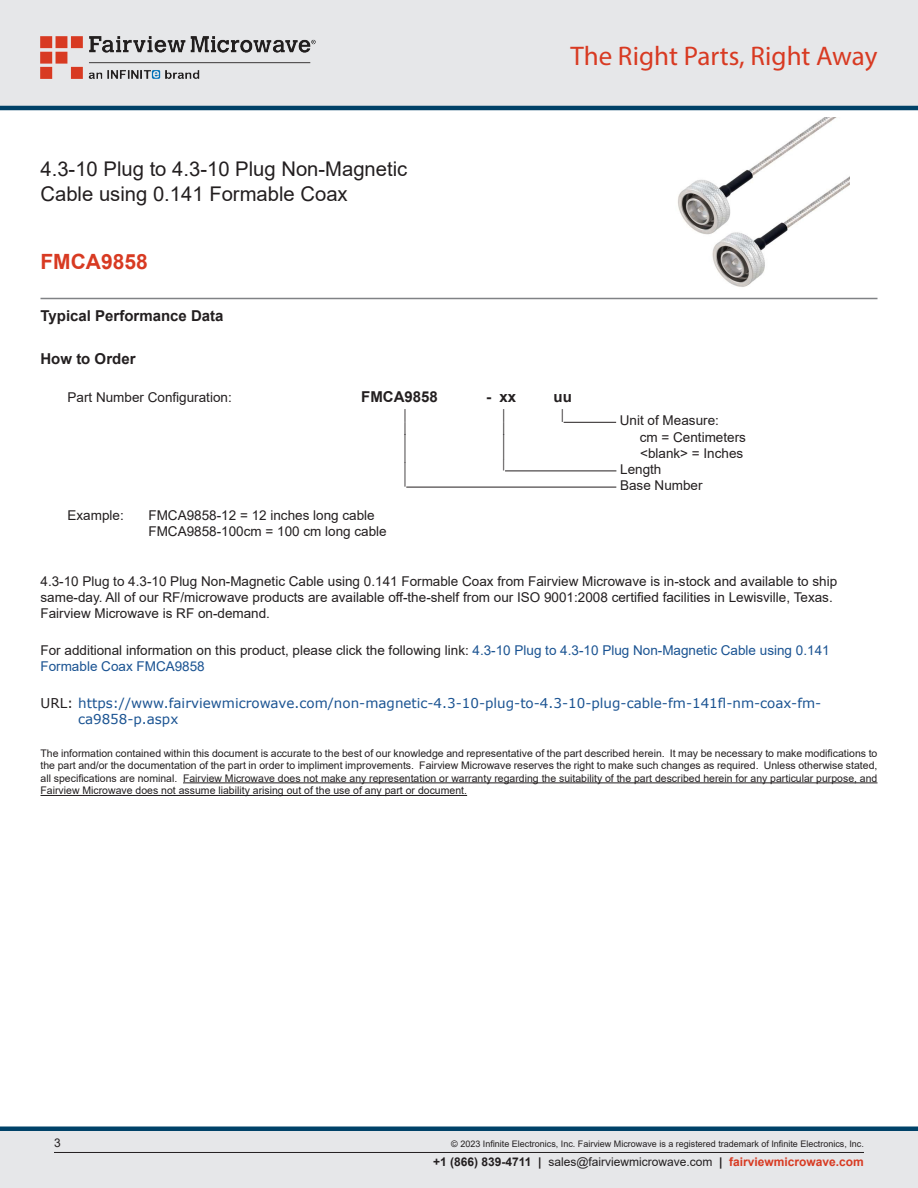
<style>
.page{position:relative;width:918px;height:1188px;background:#fff}
.page>*{position:absolute;margin:0;border:0;box-sizing:border-box;transform-origin:0 0}
.Specs_Para{font:30px "Arial";color:#231f20;scale:.33 1}
.t1{font:27px "Myriad Pro";color:#d83a22}
.Specs_Para-2{font:26.85px "Arial";color:#231f20;scale:.37 1}
.Specs_Para-3{font:25.8px "Arial";color:#231f20;scale:.39 1}
.Branded_Part_No{font:700 21px "Arial";color:#d83a22}
.Web_Description_Para{font:20.25px/24.3px "Arial";color:#231f20}
.Head1{font:700 15px "Arial";color:#231f20}
.Specs_Para-4{font:700 15px "Arial";color:#231f20}
.Specs_Para-5{font:700 15px "Arial";color:#231f20;scale:1.04 1}
.Web_Description_Para-2{font:13.5px/16.2px "Arial";color:#231f20}
.Specs_Para-6{font:13.5px "Arial";color:#231f20}
.Web_Description_Para-3{font:13.5px/16.2px "Arial";color:#1a5392}
.URL_para{font:13.5px/16.2px "Verdana";color:#1a5392}
.Specs_Para-7{font:13.5px "Arial";color:#231f20;scale:.75 1}
.t2{font:12px "Arial";color:#231f20}
.Specs_Para-8{font:11.25px "Arial";color:#231f20;scale:.86 1}
.t3{font:10.5px/12.6px "Arial";color:#231f20;text-align:justify}
.Copyright_disclaimer{font:9px "Arial";color:#231f20}
.s1{color:#231f20}
.s2{font-weight:700}
.s3{font-weight:700;color:#d83a22}
</style>
<div class="page">
<div style="left:0;top:1131px;width:918px;height:57px;background:#e6e7e9"></div>
<div style="left:0;top:1126px;width:918px;height:5px;background:#004268"></div>
<div style="left:0;top:0;width:918px;height:108px;background:#e6e7e9"></div>
<hr style="left:0;top:106px;width:918px;height:4px;background:#004268">
<img style="left:40px;top:36px;width:276px;height:42px">
<hr style="left:54px;top:1152px;width:810px;height:1px;background:#231f20">
<hr style="left:40px;top:298px;width:838px;height:1px;background:#808285">
<img style="left:678px;top:117px;width:171px;height:170px">
<hr style="left:564px;top:422px;width:52px;height:1px;background:#231f20">
<hr style="left:505px;top:470px;width:111px;height:1px;background:#231f20">
<hr style="left:406px;top:487px;width:210px;height:1px;background:#231f20">
<hr style="left:183px;top:782px;width:694px;height:1px;background:#231f20">
<hr style="left:40px;top:795px;width:427px;height:1px;background:#231f20">
<h1 class="Web_Description_Para" style="left:40px;top:157px;width:368px">4.3-10 Plug to 4.3-10 Plug Non-Magnetic<br>Cable using 0.141 Formable Coax</h1>
<p class="Branded_Part_No" style="left:40px;top:247px;width:109px">FMCA9858</p>
<h2 class="t1" style="left:571px;top:39px;width:308px">The Right Parts, Right Away</h2>
<p class="Head1" style="left:40px;top:306px;width:185px">Typical Performance Data</p>
<p class="Head1" style="left:40px;top:348px;width:97px">How to Order</p>
<p class="Specs_Para-6" style="left:68px;top:388px;width:166px">Part Number Configuration:</p>
<p class="Specs_Para-4" style="left:361px;top:387px;width:78px">FMCA9858</p>
<p class="Specs_Para-5" style="left:486px;top:387px;width:31px">- xx</p>
<p class="Specs_Para-4" style="left:554px;top:387px;width:20px">uu</p>
<p class="Specs_Para-7" style="left:404px;top:405px;width:5px">|</p>
<p class="Specs_Para-7" style="left:503px;top:405px;width:5px">|</p>
<p class="Specs_Para-7" style="left:561px;top:405px;width:5px">|</p>
<p class="Specs_Para-6" style="left:620px;top:411px;width:101px">Unit of Measure:</p>
<p class="Specs_Para-7" style="left:404px;top:418px;width:5px">|</p>
<p class="Specs_Para-7" style="left:503px;top:418px;width:5px">|</p>
<p class="Specs_Para-6" style="left:640px;top:428px;width:108px">cm = Centimeters</p>
<p class="Specs_Para" style="left:404px;top:425px;width:9px">|</p>
<p class="Specs_Para-2" style="left:503px;top:426px;width:9px">|</p>
<p class="Specs_Para-6" style="left:640px;top:444px;width:105px">&lt;blank&gt; = Inches</p>
<p class="Specs_Para-8" style="left:503px;top:457px;width:4px">|</p>
<p class="Specs_Para-6" style="left:620px;top:460px;width:43px">Length</p>
<p class="Specs_Para-3" style="left:404px;top:454px;width:8px">|</p>
<p class="Specs_Para-6" style="left:620px;top:476px;width:84px">Base Number</p>
<p class="Specs_Para-6" style="left:68px;top:506px;width:58px">Example:</p>
<p class="Specs_Para-6" style="left:148px;top:506px;width:228px">FMCA9858-12 = 12 inches long cable</p>
<p class="Specs_Para-6" style="left:148px;top:522px;width:240px">FMCA9858-100cm = 100 cm long cable</p>
<h1 class="Web_Description_Para-2" style="left:40px;top:573px;width:798px">4.3-10 Plug to 4.3-10 Plug Non-Magnetic Cable using 0.141 Formable Coax from Fairview Microwave is in-stock and available to ship same-day. All of our RF/microwave products are available off-the-shelf from our ISO 9001:2008 certified facilities in Lewisville, Texas.<br>Fairview Microwave is RF on-demand.</h1>
<h1 class="Web_Description_Para-3" style="left:40px;top:642px;width:791px"><span class="s1">For additional information on this product, please click the following link:</span> 4.3-10 Plug to 4.3-10 Plug Non-Magnetic Cable using 0.141<br>Formable Coax FMCA9858</h1>
<p class="URL_para" style="left:78px;top:694px;width:745px;text-indent:-38px"><span class="s1">URL:</span> https://www.fairviewmicrowave.com/non-magnetic-4.3-10-plug-to-4.3-10-plug-cable-fm-141fl-nm-coax-fm&shy;ca9858-p.aspx</p>
<p class="t3" style="left:40px;top:747px;width:838px">The information contained within this document is accurate to the best of our knowledge and representative of the part described herein. It may be necessary to make modifications to the part and/or the documentation of the part in order to impliment improvements. Fairview Microwave reserves the right to make such changes as required. Unless otherwise stated, all specifications are nominal. Fairview Microwave does not make any representation or warranty regarding the suitability of the part described herein for any particular purpose, and Fairview Microwave does not assume liability arising out of the use of any part or document.</p>
<p class="t2" style="left:54px;top:1135px;width:8px">3</p>
<p class="Copyright_disclaimer" style="left:451px;top:1138px;width:414px">© 2023 Infinite Electronics, Inc. Fairview Microwave is a registered trademark of Infinite Electronics, Inc.</p>
<p class="t2" style="left:433px;top:1153px;width:432px"><span class="s2">+1 (866) 839-4711 |</span> sales@fairviewmicrowave.com <span class="s2">|</span> <span class="s3">fairviewmicrowave.com</span></p>
</div>
